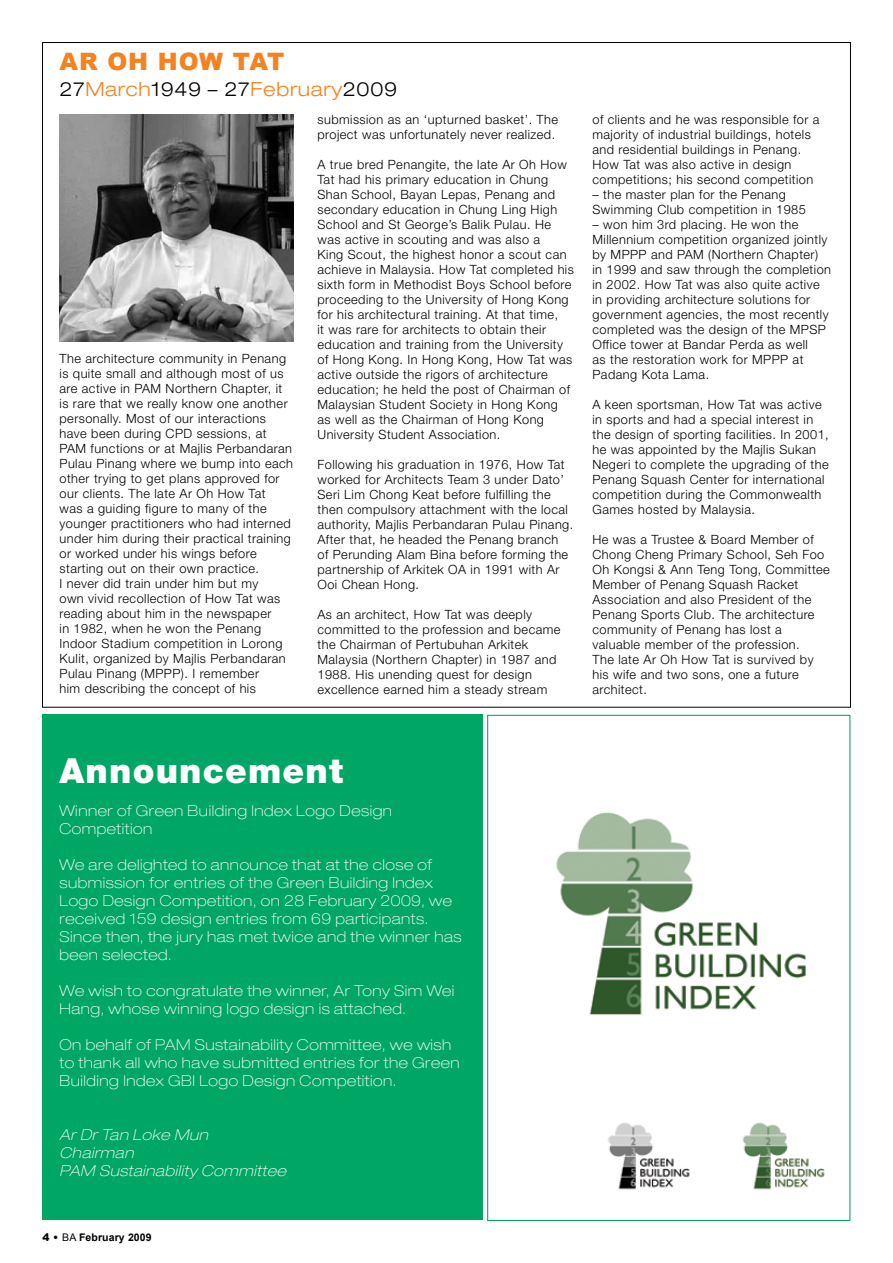
<style>
.page{position:relative;width:893px;height:1263px;background:#fff}
.page>*{position:absolute;margin:0;border:0;box-sizing:border-box;transform-origin:0 0}
.t1{font:900 34.5px "Helvetica Neue";letter-spacing:.035em;color:#fff}
.t2{font:900 24px "Arial";color:#f58220}
.t3{font:300 expanded 19.5px "Helvetica Neue";letter-spacing:.035em;color:#000}
.t4{font:100 expanded 15px/18px "Helvetica Neue";letter-spacing:.035em;color:#fff}
.t5{font:italic 100 expanded 15px/18px "Helvetica Neue";letter-spacing:.035em;color:#fff}
.t6{font:300 12.75px/15px "Helvetica Neue";letter-spacing:.035em;color:#000}
.t7{font:700 10.5px "Arial";letter-spacing:.01em;color:#000}
.s1{color:#f58220}
.s2{font-weight:900}
.s3{font-weight:400}
</style>
<div class="page">
<img style="left:556px;top:812px;width:250px;height:203px">
<img style="left:608px;top:1122px;width:217px;height:68px">
<img style="left:60px;top:114px;width:233px;height:227px">
<div style="left:43px;top:715px;width:440px;height:505px;background:#00a664"></div>
<h2 class="t2" style="left:60px;top:48px;width:68px">AR OH</h2>
<h2 class="t2" style="left:158px;top:48px;width:127px">HO W TAT</h2>
<h3 class="t3" style="left:60px;top:77px;width:339px">27<span class="s1">March</span>1949 – 27<span class="s1">February</span>2009</h3>
<p class="t6" style="left:60px;top:351px;width:235px">The architecture community in Penang is quite small and although most of us are active in PAM Northern Chapter, it is rare that we really know one another personally. Most of our interactions have been during CPD sessions, at PAM functions or at Majlis Perbandaran Pulau Pinang where we bump into each other trying to get plans approved for our clients. The late Ar Oh How Tat<br>was a guiding figure to many of the younger practitioners who had interned under him during their practical training or worked under his wings before starting out on their own practice.<br>I never did train under him but my<br>own vivid recollection of How Tat was reading about him in the newspaper<br>in 1982, when he won the Penang Indoor Stadium competition in Lorong Kulit, organized by Majlis Perbandaran Pulau Pinang (MPPP). I remember<br>him describing the concept of his</p>
<p class="t6" style="left:317px;top:112px;width:242px">submission as an ‘upturned basket’. The project was unfortunately never realized.</p>
<p class="t6" style="left:317px;top:157px;width:258px">A true bred Penangite, the late Ar Oh How Tat had his primary education in Chung Shan School, Bayan Lepas, Penang and secondary education in Chung Ling High School and St George’s Balik Pulau. He was active in scouting and was also a<br>King Scout, the highest honor a scout can achieve in Malaysia. How Tat completed his sixth form in Methodist Boys School before proceeding to the University of Hong Kong for his architectural training. At that time,<br>it was rare for architects to obtain their education and training from the University of Hong Kong. In Hong Kong, How Tat was active outside the rigors of architecture education; he held the post of Chairman of Malaysian Student Society in Hong Kong as well as the Chairman of Hong Kong University Student Association.</p>
<p class="t6" style="left:317px;top:457px;width:257px">Following his graduation in 1976, How Tat worked for Architects Team 3 under Dato’ Seri Lim Chong Keat before fulfilling the then compulsory attachment with the local authority, Majlis Perbandaran Pulau Pinang.<br>After that, he headed the Penang branch<br>of Perunding Alam Bina before forming the partnership of Arkitek OA in 1991 with Ar Ooi Chean Hong.</p>
<p class="t6" style="left:317px;top:607px;width:244px">As an architect, How Tat was deeply committed to the profession and became the Chairman of Pertubuhan Arkitek Malaysia (Northern Chapter) in 1987 and 1988. His unending quest for design excellence earned him a steady stream</p>
<p class="t6" style="left:592px;top:112px;width:228px">of clients and he was responsible for a majority of industrial buildings, hotels and residential buildings in Penang.<br>How Tat was also active in design competitions; his second competition</p>
<p class="t6" style="left:592px;top:187px;width:215px">– the master plan for the Penang<br>Swimming Club competition in 1985</p>
<p class="t6" style="left:592px;top:217px;width:240px">– won him 3rd placing. He won the Millennium competition organized jointly by MPPP and PAM (Northern Chapter)<br>in 1999 and saw through the completion in 2002. How Tat was also quite active in providing architecture solutions for government agencies, the most recently completed was the design of the MPSP Office tower at Bandar Perda as well<br>as the restoration work for MPPP at Padang Kota Lama.</p>
<p class="t6" style="left:592px;top:397px;width:238px">A keen sportsman, How Tat was active in sports and had a special interest in the design of sporting facilities. In 2001, he was appointed by the Majlis Sukan Negeri to complete the upgrading of the Penang Squash Center for international competition during the Commonwealth Games hosted by Malaysia.</p>
<p class="t6" style="left:592px;top:532px;width:239px">He was a Trustee &amp; Board Member of<br>Chong Cheng Primary School, Seh Foo<br>Oh Kongsi &amp; Ann Teng Tong, Committee<br>Member of Penang Squash Racket<br>Association and also President of the<br>Penang Sports Club. The architecture community of Penang has lost a valuable member of the profession.<br>The late Ar Oh How Tat is survived by his wife and two sons, one a future architect.</p>
<h1 class="t1" style="left:60px;top:750px;width:285px">Announcement</h1>
<p class="t4" style="left:60px;top:801px;width:334px">Winner of Green Building Index Logo Design<br>Competition</p>
<p class="t4" style="left:60px;top:855px;width:403px">We are delighted to announce that at the close of submission for entries of the Green Building Index Logo Design Competition, on 28 February 2009, we received 159 design entries from 69 participants.<br>Since then, the jury has met twice and the winner has been selected.</p>
<p class="t4" style="left:60px;top:981px;width:396px">We wish to congratulate the winner, Ar Tony Sim Wei<br>Hang, whose winning logo design is attached.</p>
<p class="t4" style="left:60px;top:1035px;width:402px">On behalf of PAM Sustainability Committee, we wish to thank all who have submitted entries for the Green<br>Building Index GBI Logo Design Competition.</p>
<p class="t5" style="left:60px;top:1125px;width:228px">Ar Dr Tan Loke Mun<br>Chairman<br>PAM Sustainability Committee</p>
<p class="t7" style="left:43px;top:1231px;width:111px"><span class="s2">4 •</span> <span class="s3">BA</span> February 2009</p>
</div>
